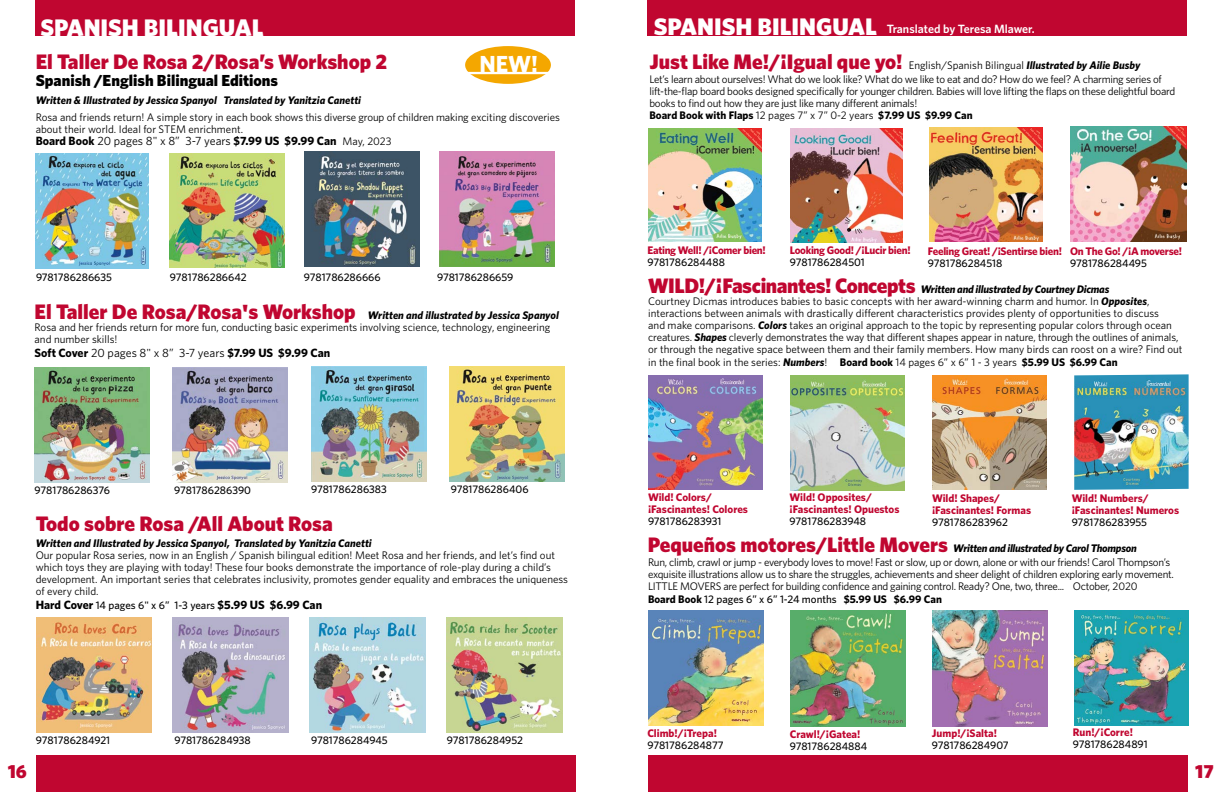
<style>
.page{position:relative;width:1224px;height:792px;background:#fff}
.page>*{position:absolute;margin:0;border:0;box-sizing:border-box;transform-origin:0 0}
.t1{font:900 24px "Whitney";color:#fff}
.t2{font:700 23.3px "Whitney";color:#fff}
.t3{font:900 21px "Whitney";color:#c00630}
.t4{font:900 19px "Whitney";color:#c00630}
.t5{font:900 16px "Whitney";color:#000}
.t6{font:700 12px "Whitney";color:#000}
.t7{font:600 12px "Whitney";color:#fff}
.t8{font:11px/12px "Whitney";letter-spacing:-.005em;color:#000}
.t9{font:11px/12px "Whitney";letter-spacing:-.025em;color:#000}
.t10{font:500 11px "Whitney";color:#000}
.t11{font:700 11px/12px "Whitney";color:#c00630}
.t12{font:italic 700 11px "Whitney";color:#000}
.t13{font:700 11px "Whitney";letter-spacing:-.025em;color:#c00630}
.t14{font:700 11px "Whitney";color:#000}
.s1{font-weight:400}
.s2{font-weight:400;font-size:11px}
.s3{font-weight:500;font-size:11px}
.s4{font-weight:900;font-size:24px}
.s5{font-weight:400;font-size:11px;color:#000}
.s6{font-weight:700;font-style:italic;font-size:11px;color:#000}
.s7{font-weight:700}
.s8{font-weight:900;font-size:21px;color:#c00630}
.s9{font-weight:700;font-style:italic}
.s10{font-weight:500}
</style>
<div class="page">
<div style="left:36px;top:755px;width:540px;height:37px;background:#c00630"></div>
<div style="left:648px;top:755px;width:540px;height:37px;background:#c00630"></div>
<div style="left:35px;top:0;width:540px;height:35px;background:#c00630"></div>
<div style="left:647px;top:0;width:540px;height:35px;background:#c00630"></div>
<img style="left:648px;top:610px;width:115px;height:116px">
<img style="left:790px;top:611px;width:116px;height:115px">
<img style="left:932px;top:611px;width:116px;height:115px">
<img style="left:1074px;top:611px;width:115px;height:115px">
<img style="left:648px;top:376px;width:115px;height:113px">
<img style="left:932px;top:375px;width:115px;height:115px">
<img style="left:790px;top:376px;width:115px;height:114px">
<img style="left:1074px;top:374px;width:115px;height:116px">
<img style="left:649px;top:128px;width:113px;height:114px">
<img style="left:929px;top:128px;width:114px;height:114px">
<img style="left:791px;top:128px;width:111px;height:114px">
<img style="left:1070px;top:127px;width:116px;height:114px">
<img style="left:35px;top:368px;width:114px;height:114px">
<img style="left:311px;top:366px;width:115px;height:115px">
<img style="left:450px;top:366px;width:114px;height:115px">
<img style="left:173px;top:368px;width:115px;height:114px">
<img style="left:447px;top:617px;width:115px;height:115px">
<img style="left:173px;top:617px;width:115px;height:115px">
<img style="left:310px;top:617px;width:115px;height:115px">
<img style="left:36px;top:617px;width:115px;height:115px">
<img style="left:36px;top:153px;width:112px;height:116px">
<img style="left:304px;top:151px;width:116px;height:115px">
<img style="left:169px;top:153px;width:116px;height:115px">
<img style="left:439px;top:151px;width:116px;height:115px">
<div style="left:465px;top:46px;width:86px;height:38px;background:#f4a700;border-radius:50%"></div>
<hr style="left:467px;top:72px;width:82px;height:2px;background:#fff">
<h1 class="t1" style="left:40px;top:11px;width:225px">SPANISH BILINGUAL</h1>
<h3 class="t3" style="left:36px;top:48px;width:353px">El Taller De Rosa 2/Rosa’s Workshop 2</h3>
<h3 class="t5" style="left:36px;top:70px;width:244px">Spanish /English Bilingual Editions</h3>
<p class="t12" style="left:36px;top:93px;width:327px">Written &amp; Illustrated by Jessica Spanyol Translated by Yanitzia Canetti</p>
<p class="t8" style="left:36px;top:111px;width:526px">Rosa and friends return! A simple story in each book shows this diverse group of children making exciting discoveries about their world. Ideal for STEM enrichment.</p>
<p class="t6" style="left:36px;top:132px;width:357px">Board Book <span class="s1">20 pages 8" x 8” 3-7 years</span> $7.99 US $9.99 Can <span class="s2">May, 2023</span></p>
<h2 class="t2" style="left:479px;top:49px;width:60px">NEW!</h2>
<p class="t10" style="left:36px;top:270px;width:77px">9781786286635</p>
<p class="t10" style="left:170px;top:270px;width:78px">9781786286642</p>
<p class="t10" style="left:304px;top:270px;width:78px">9781786286666</p>
<p class="t10" style="left:437px;top:270px;width:78px">9781786286659</p>
<h3 class="t3" style="left:35px;top:298px;width:323px">El Taller De Rosa/Rosa's Workshop</h3>
<p class="t12" style="left:368px;top:308px;width:192px">Written and illustrated by Jessica Spanyol</p>
<p class="t8" style="left:35px;top:321px;width:517px">Rosa and her friends return for more fun, conducting basic experiments involving science, technology, engineering and number skills!</p>
<p class="t6" style="left:35px;top:345px;width:297px">Soft Cover <span class="s1">20 pages 8" x 8” 3-7 years</span> $7.99 US $9.99 Can</p>
<p class="t10" style="left:35px;top:483px;width:77px">9781786286376</p>
<p class="t10" style="left:174px;top:483px;width:78px">9781786286390</p>
<p class="t10" style="left:311px;top:482px;width:77px">9781786286383</p>
<p class="t10" style="left:451px;top:482px;width:79px">9781786286406</p>
<h3 class="t3" style="left:36px;top:509px;width:299px">Todo sobre Rosa /All About Rosa</h3>
<p class="t12" style="left:36px;top:535px;width:338px">Written and Illustrated by Jessica Spanyol, Translated by Yanitzia Canetti</p>
<p class="t8" style="left:36px;top:548px;width:534px">Our popular Rosa series, now in an English / Spanish bilingual edition! Meet Rosa and her friends, and let’s find out which toys they are playing with today! These four books demonstrate the importance of role-play during a child’s development. An important series that celebrates inclusivity, promotes gender equality and embraces the uniqueness of every child.</p>
<p class="t6" style="left:36px;top:596px;width:288px">Hard Cover <span class="s3">14 pages 6" x 6” 1-3 years</span> $5.99 US $6.99 Can</p>
<p class="t10" style="left:36px;top:733px;width:76px">9781786284921</p>
<p class="t10" style="left:174px;top:733px;width:78px">9781786284938</p>
<p class="t10" style="left:311px;top:733px;width:78px">9781786284945</p>
<p class="t10" style="left:447px;top:733px;width:78px">9781786284952</p>
<p class="t7" style="left:654px;top:21px;width:382px"><span class="s4">SPANISH BILINGUAL</span> Translated by Teresa Mlawer.</p>
<h3 class="t3" style="left:649px;top:47px;width:492px">Just Like Me!/¡Igual que yo! <span class="s5">English/Spanish Bilingual</span> <span class="s6">Illustrated by Ailie Busby</span></h3>
<p class="t9" style="left:649px;top:72px;width:527px">Let’s learn about ourselves! What do we look like? What do we like to eat and do? How do we feel? A charming series of lift-the-flap board books designed specifically for younger children. Babies will love lifting the flaps on these delightful board books to find out how they are just like many different animals!<br><span class="s7">Board Book with Flaps</span> 12 pages 7” x 7” 0-2 years <span class="s7">$7.99 US $9.99 Can</span></p>
<p class="t13" style="left:647px;top:243px;width:120px">Eating Well! /¡Comer bien!</p>
<p class="t10" style="left:647px;top:255px;width:79px">9781786284488</p>
<p class="t13" style="left:790px;top:243px;width:122px">Looking Good! /¡Lucir bien!</p>
<p class="t10" style="left:790px;top:255px;width:76px">9781786284501</p>
<p class="t13" style="left:928px;top:243px;width:136px">Feeling Great! /¡Sentirse bien!</p>
<p class="t10" style="left:928px;top:256px;width:76px">9781786284518</p>
<p class="t13" style="left:1070px;top:244px;width:113px">On The Go! /¡A moverse!</p>
<p class="t10" style="left:1070px;top:256px;width:78px">9781786284495</p>
<p class="t8" style="left:648px;top:283px;width:536px"><span class="s8">WILD!/¡Fascinantes! Concepts</span> <span class="s9">Written and illustrated by Courtney Dicmas<br></span>Courtney Dicmas introduces babies to basic concepts with her award-winning charm and humor. In <span class="s9">Opposites</span>, interactions between animals with drastically different characteristics provides plenty of opportunities to discuss<br>and make comparisons. <span class="s9">Colors</span> takes an original approach to the topic by representing popular colors through ocean creatures. <span class="s9">Shapes</span> cleverly demonstrates the way that different shapes appear in nature, through the outlines of animals, or through the negative space between them and their family members. How many birds can roost on a wire? Find out</p>
<p class="t8" style="left:648px;top:356px;width:471px">in the final book in the series: <span class="s9">Numbers</span>! <span class="s7">Board book</span> 14 pages 6” x 6” 1 - 3 years <span class="s7">$5.99 US $6.99 Can</span></p>
<p class="t11" style="left:648px;top:491px;width:102px">Wild! Colors/ ¡Fascinantes! Colores</p>
<p class="t10" style="left:648px;top:514px;width:75px">9781786283931</p>
<p class="t11" style="left:790px;top:491px;width:111px">Wild! Opposites/ ¡Fascinantes! Opuestos</p>
<p class="t10" style="left:790px;top:514px;width:78px">9781786283948</p>
<p class="t11" style="left:932px;top:492px;width:101px">Wild! Shapes/ ¡Fascinantes! Formas</p>
<p class="t10" style="left:932px;top:515px;width:77px">9781786283962</p>
<p class="t11" style="left:1072px;top:492px;width:109px">Wild! Numbers/ ¡Fascinantes! Numeros</p>
<p class="t10" style="left:1072px;top:515px;width:77px">9781786283955</p>
<p class="t9" style="left:648px;top:541px;width:524px;line-height:14px"><span class="s8">Pequeños motores/Little Movers</span> <span class="s9">Written and illustrated by Carol Thompson<br></span>Run, climb, crawl or jump - everybody loves to move! Fast or slow, up or down, alone or with our friends! Carol Thompson’s</p>
<p class="t9" style="left:648px;top:568px;width:527px">exquisite illustrations allow us to share the struggles, achievements and sheer delight of children exploring early movement.<br>LITTLE MOVERS are perfect for building confidence and gaining control. Ready? One, two, three... October, 2020</p>
<p class="t14" style="left:648px;top:592px;width:295px">Board Book <span class="s10">12 pages 6” x 6” 1-24 months</span> $5.99 US $6.99 Can</p>
<p class="t11" style="left:647px;top:727px;width:71px">Climb!/¡Trepa!</p>
<p class="t10" style="left:647px;top:738px;width:78px">9781786284877</p>
<p class="t11" style="left:790px;top:728px;width:72px">Crawl!/¡Gatea!</p>
<p class="t10" style="left:790px;top:739px;width:79px">9781786284884</p>
<p class="t11" style="left:932px;top:727px;width:67px">Jump!/¡Salta!</p>
<p class="t10" style="left:932px;top:738px;width:78px">9781786284907</p>
<p class="t11" style="left:1073px;top:726px;width:62px">Run!/¡Corre!</p>
<p class="t10" style="left:1073px;top:737px;width:76px">9781786284891</p>
<h3 class="t4" style="left:8px;top:758px;width:21px">16</h3>
<h3 class="t4" style="left:1195px;top:758px;width:20px">17</h3>
</div>
